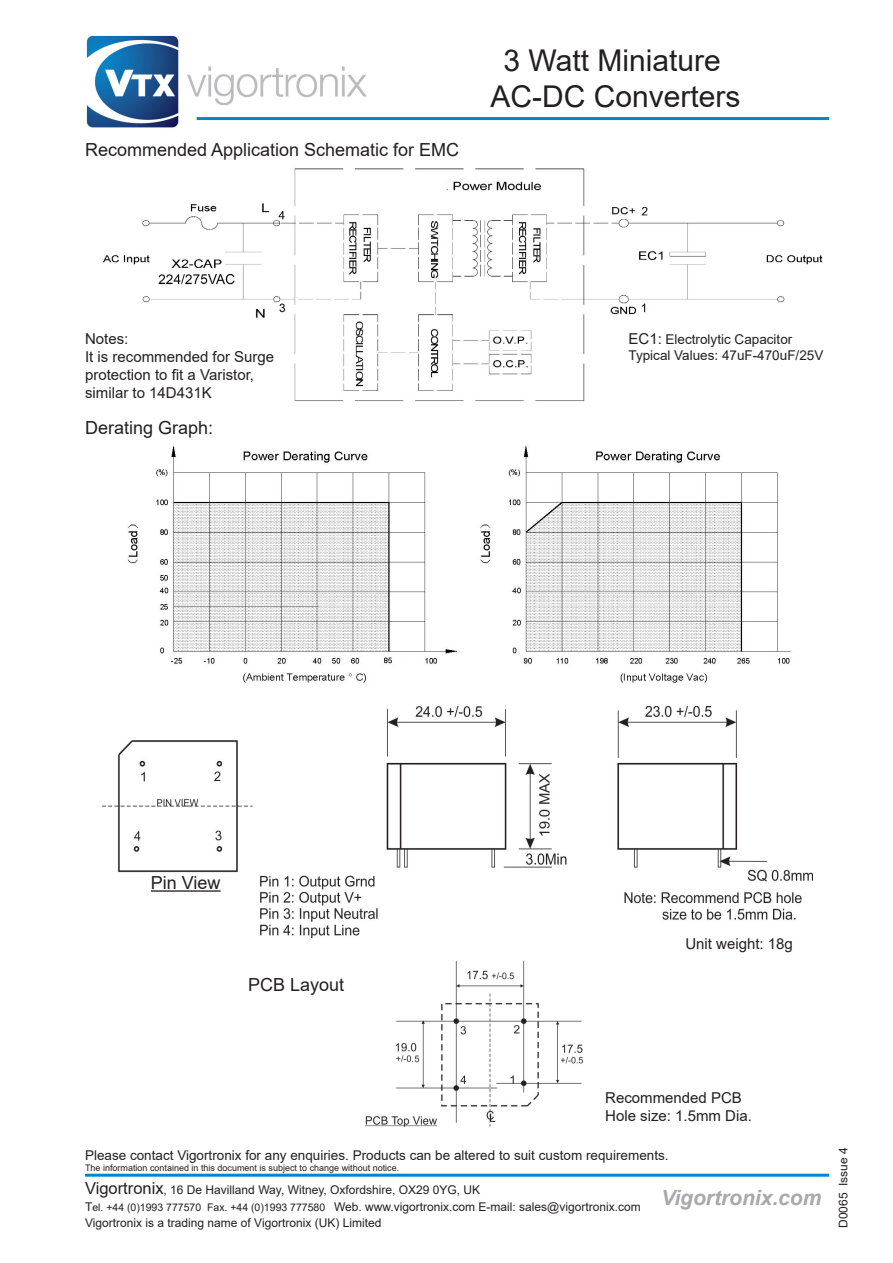
<style>
.page{position:relative;width:893px;height:1263px;background:#fff}
.page>*{position:absolute;margin:0;border:0;box-sizing:border-box;transform-origin:0 0}
.t1{font:30px "Arial";color:#231f20}
.t2{font:italic 700 21px "Arial";color:#a8a9ad}
.t3{font:18px "Arial";color:#231f20}
.t4{font:15px/18px "Arial";color:#231f20}
.t5{font:13.5px "Arial";color:#231f20}
.t6{font:12px/16.5px "Arial";color:#231f20}
.t7{font:9px "Arial";color:#231f20}
.s1{font-size:15px}
.s2{font-size:16.5px}
.s3{font-size:10.5px}
</style>
<div class="page">
<img style="left:86px;top:35px;width:282px;height:93px">
<hr style="left:197px;top:117px;width:632px;height:3px;background:#0086cc">
<hr style="left:85px;top:1174px;width:744px;height:3px;background:#0086cc">
<img style="left:127px;top:446px;width:664px;height:237px">
<img style="left:103px;top:168px;width:720px;height:233px">
<img style="left:366px;top:961px;width:216px;height:165px">
<img style="left:102px;top:706px;width:710px;height:232px">
<hr style="left:151px;top:890px;width:70px;height:2px;background:#231f20">
<p class="t3" style="left:85px;top:137px;width:376px">Recommended Application Schematic for EMC</p>
<p class="t1" style="left:503px;top:40px;width:219px">3 Watt Miniature</p>
<p class="t1" style="left:490px;top:76px;width:252px">AC-DC Converters</p>
<p class="t4" style="left:85px;top:330px;width:45px">Notes:</p>
<p class="t4" style="left:85px;top:348px;width:191px">It is recommended for Surge protection to fit a Varistor, similar to 14D431K</p>
<p class="t3" style="left:85px;top:415px;width:130px">Derating Graph:</p>
<p class="t5" style="left:628px;top:330px;width:165px"><span class="s1">EC1:</span> Electrolytic Capacitor</p>
<p class="t5" style="left:628px;top:346px;width:196px">Typical Values: 47uF-470uF/25V</p>
<p class="t3" style="left:151px;top:870px;width:71px">Pin View</p>
<p class="t3" style="left:248px;top:972px;width:98px">PCB Layout</p>
<p class="t4" style="left:685px;top:934px;width:109px">Unit weight: 18g</p>
<p class="t4" style="left:605px;top:1089px;width:138px">Recommended PCB</p>
<p class="t4" style="left:605px;top:1107px;width:148px">Hole size: 1.5mm Dia.</p>
<p class="t5" style="left:85px;top:1146px;width:585px">Please contact Vigortronix for any enquiries. Products can be altered to suit custom requirements.</p>
<p class="t7" style="left:85px;top:1161px;width:316px">The information contained in this document is subject to change without notice.</p>
<p class="t6" style="left:85px;top:1182px;width:557px"><span class="s2">Vigortronix</span>, 16 De Havilland Way, Witney, Oxfordshire, OX29 0YG, UK<br>T<span class="s3">el. +44 (0)1993 777570 Fax. +44 (0)1993 777580</span> Web. www.vigortronix.com E-mail: sales@vigortronix.com<br>Vigortronix is a trading name of Vigortronix (UK) Limited</p>
<h2 class="t2" style="left:661px;top:1183px;width:162px">Vigortronix.com</h2>
<p class="t6" style="left:835px;top:1228px;width:82px;rotate:-90deg">D0065 Issue 4</p>
</div>
